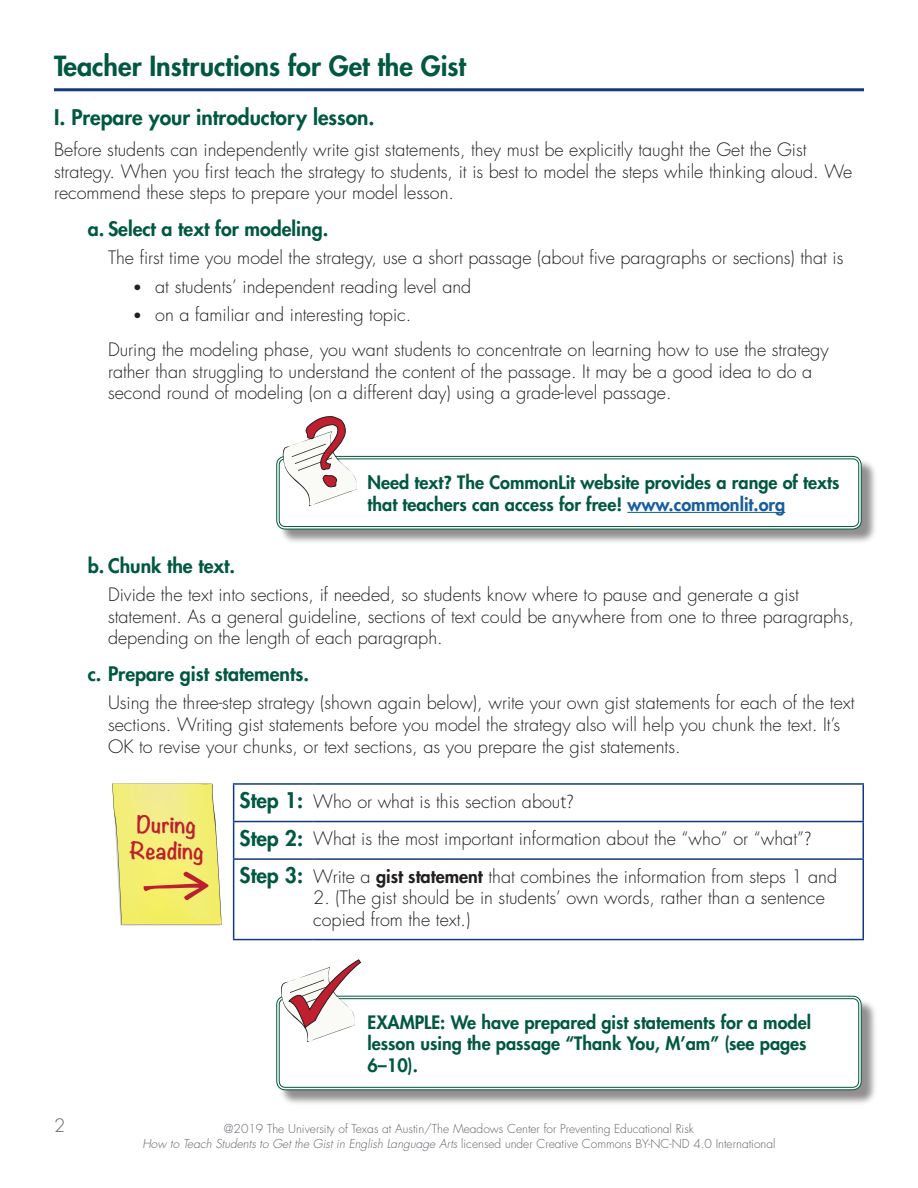
<style>
.page{position:relative;width:918px;height:1188px;background:#fff}
.page>*{position:absolute;margin:0;border:0;box-sizing:border-box;transform-origin:0 0}
.t1{font:300 63px "Noteworthy";color:#be1f2e}
.Section_Headers{font:800 27px "Futura Std";color:#005840}
.Section_Subheaders{font:800 21px "Futura Std";color:#005840}
.t2{font:700 21px/25.2px "Noteworthy";color:#be1f2e;text-align:center}
.t3{font:800 19.5px "Futura Std";color:#005840}
.List_Indent{font:300 18px/21.6px "Futura Std";color:#231f20}
.t4{font:800 18px/21.6px "Futura Std";color:#005840}
.t5{font:300 18px "Futura Std";color:#5f6369}
.t6{font:300 12px/14.4px "Futura Std";color:#5f6369;text-align:center}
.s1{font-size:15px}
.s2{font-family:"Myriad Pro";font-weight:700;font-size:19.5px}
.s3{color:#175d9e}
.s4{font-family:"Myriad Pro";font-size:19.5px}
.s5{font-weight:800}
.s6{font-style:italic}
</style>
<div class="page">
<hr style="left:233px;top:785px;width:1px;height:36px;background:#113880">
<hr style="left:862px;top:785px;width:2px;height:36px;background:#113880">
<hr style="left:233px;top:821px;width:80px;height:1px;background:#113880">
<hr style="left:233px;top:822px;width:1px;height:36px;background:#113880">
<hr style="left:313px;top:821px;width:551px;height:1px;background:#113880">
<hr style="left:862px;top:822px;width:2px;height:36px;background:#113880">
<hr style="left:233px;top:858px;width:80px;height:2px;background:#113880">
<hr style="left:233px;top:860px;width:1px;height:79px;background:#113880">
<hr style="left:313px;top:858px;width:551px;height:2px;background:#113880">
<hr style="left:862px;top:860px;width:2px;height:79px;background:#113880">
<hr style="left:233px;top:939px;width:80px;height:1px;background:#113880">
<hr style="left:313px;top:939px;width:551px;height:1px;background:#113880">
<hr style="left:233px;top:783px;width:80px;height:2px;background:#113880">
<hr style="left:313px;top:783px;width:551px;height:2px;background:#113880">
<svg style="left:112px;top:783px;width:110px;height:143px;background:#f1ec82"></svg>
<hr style="left:54px;top:88px;width:810px;height:3px;background:#113880">
<div style="left:279px;top:458px;width:598px;height:87px;background:#231f20;opacity:.5"></div>
<div style="left:277px;top:456px;width:584px;height:73px;background:#fff;border-radius:9px"></div>
<hr style="left:627px;top:512px;width:158px;height:1px;background:#175d9e">
<div style="left:276px;top:456px;width:585px;height:73px;border:1px solid #005840;border-radius:9px"></div>
<div style="left:279px;top:459px;width:580px;height:68px;border:1px solid #005840;border-radius:6px"></div>
<svg style="left:279px;top:416px;width:79px;height:90px"></svg>
<div style="left:279px;top:998px;width:598px;height:108px;background:#231f20;opacity:.5"></div>
<div style="left:277px;top:996px;width:584px;height:94px;background:#fff;border-radius:9px"></div>
<div style="left:276px;top:996px;width:585px;height:94px;border:1px solid #005840;border-radius:9px"></div>
<div style="left:279px;top:998px;width:580px;height:90px;border:1px solid #005840;border-radius:6px"></div>
<svg style="left:277px;top:960px;width:84px;height:82px"></svg>
<p class="Section_Headers" style="left:54px;top:49px;width:414px">Teacher Instructions for Get the Gist</p>
<p class="Section_Subheaders" style="left:54px;top:104px;width:322px">I. Prepare your introductory lesson.</p>
<p class="List_Indent" style="left:54px;top:139px;width:800px">Before students can independently write gist statements, they must be explicitly taught the Get the Gist strategy. When you first teach the strategy to students, it is best to model the steps while thinking aloud. We recommend these steps to prepare your model lesson.</p>
<p class="t3" style="left:88px;top:216px;width:242px">a. Select a text for modeling.</p>
<p class="List_Indent" style="left:108px;top:248px;width:737px">The first time you model the strategy, use a short passage (about five paragraphs or sections) that is</p>
<p class="List_Indent" style="left:133px;top:276px;width:340px"><span class="s1">•</span> at students’ independent reading level and</p>
<p class="List_Indent" style="left:133px;top:304px;width:280px"><span class="s1">•</span> on a familiar and interesting topic.</p>
<p class="List_Indent" style="left:108px;top:339px;width:722px">During the modeling phase, you want students to concentrate on learning how to use the strategy rather than struggling to understand the content of the passage. It may be a good idea to do a second round of modeling (on a different day) using a grade-level passage.</p>
<p class="t4" style="left:368px;top:472px;width:473px">Need text<span class="s2">?</span> The CommonLit website provides a range of texts that teachers can access for free! <span class="s3">www.commonlit.org</span></p>
<p class="t3" style="left:88px;top:553px;width:149px">b. Chunk the text.</p>
<p class="List_Indent" style="left:108px;top:584px;width:748px">Divide the text into sections, if needed, so students know where to pause and generate a gist statement. As a general guideline, sections of text could be anywhere from one to three paragraphs, depending on the length of each paragraph.</p>
<p class="t3" style="left:88px;top:662px;width:223px">c. Prepare gist statements.</p>
<p class="List_Indent" style="left:108px;top:693px;width:748px">Using the three-step strategy (shown again below), write your own gist statements for each of the text sections. Writing gist statements before you model the strategy also will help you chunk the text. It’s<br>OK to revise your chunks, or text sections, as you prepare the gist statements.</p>
<p class="Section_Subheaders" style="left:240px;top:787px;width:65px">Step 1:</p>
<p class="List_Indent" style="left:313px;top:791px;width:262px">Who or what is this section abou<span class="s4">t?</span></p>
<p class="Section_Subheaders" style="left:240px;top:825px;width:65px">Step 2:</p>
<p class="List_Indent" style="left:313px;top:828px;width:500px">What is the most important information about the “who” or “what”<span class="s4">?</span></p>
<p class="Section_Subheaders" style="left:240px;top:862px;width:65px">Step 3:</p>
<p class="List_Indent" style="left:313px;top:866px;width:525px">Write a <span class="s5">gist statement</span> that combines the information from steps 1 and</p>
<p class="List_Indent" style="left:313px;top:888px;width:513px">2. (The gist should be in students’ own words, rather than a sentence</p>
<p class="t2" style="left:129px;top:812px;width:76px">During<br>Reading</p>
<p class="t1" style="left:142px;top:830px;width:70px">―&gt;</p>
<p class="List_Indent" style="left:313px;top:909px;width:159px">copied from the text.)</p>
<p class="t4" style="left:368px;top:1011px;width:445px">EXAMPLE: We have prepared gist statements for a model lesson using the passage “Thank You, M’am” (see pages<br>6–10).</p>
<p class="t5" style="left:54px;top:1115px;width:13px">2</p>
<p class="t6" style="left:142px;top:1122px;width:635px">@2019 The University of Texas at Austin/The Meadows Center for Preventing Educational Risk<br><span class="s6">How to Teach Students to Get the Gist in English Language Arts</span> licensed under Creative Commons BY-NC-ND 4.0 International</p>
</div>
